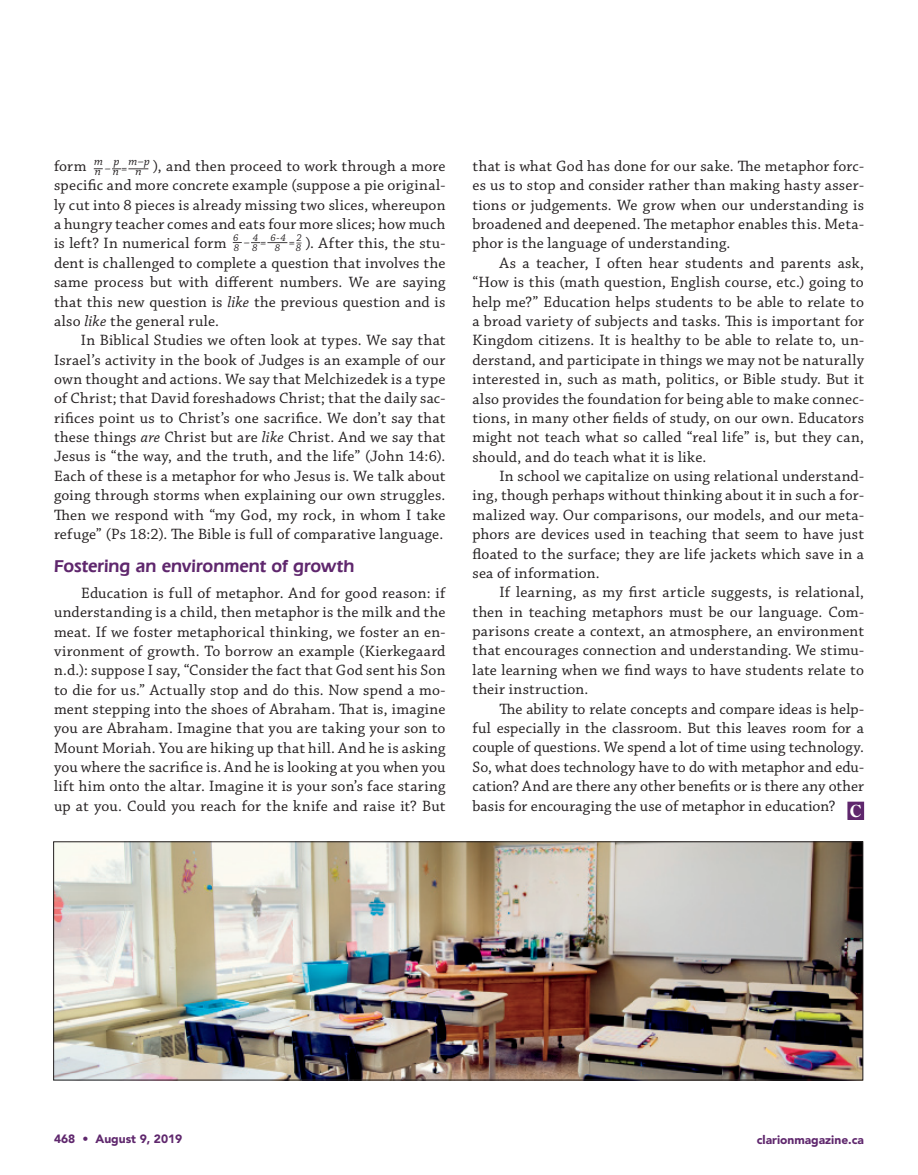
<style>
.page{position:relative;width:918px;height:1175px;background:#fff}
.page>*{position:absolute;margin:0;border:0;box-sizing:border-box;transform-origin:0 0}
.t1{font:600 18px "Eras IT Cby BT";letter-spacing:.005em;color:#5f276d}
.t2{font:700 16.5px "Century Old Style Std";color:#fff}
.t3{font:15.75px/19.4px "Chaparral Pro";letter-spacing:.015em;color:#231f20;text-align:justify}
.t4{font:900 12px "Avenir";color:#5f276d}
.t5{font:italic 12px/10.2px "Chaparral Pro";color:#231f20}
.t6{font:italic 10.5px/10.1px "Chaparral Pro";color:#231f20}
.s1{font-style:italic}
</style>
<div class="page">
<img style="left:55px;top:843px;width:806px;height:235px">
<div style="left:53px;top:841px;width:810px;height:239px;border:1px solid #231f20"></div>
<svg style="left:128px;top:168px;width:20px;height:1px"></svg>
<svg style="left:267px;top:242px;width:20px;height:1px"></svg>
<div style="left:848px;top:802px;width:16px;height:17px;background:#5f276d"></div>
<div style="left:848px;top:801px;width:16px;height:18px;border:1px solid #5f276d"></div>
<p class="t3" style="left:54px;top:157px;width:393px;text-indent:99px">), and then proceed to work through a more specific and more concrete example (suppose a pie original&shy;ly cut into 8 pieces is already missing two slices, whereupon a hungry teacher comes and eats four more slices; how much is left? In numerical form</p>
<p class="t5" style="left:94px;top:157px;width:57px">m p m–p n n</p>
<p class="t3" style="left:54px;top:157px;width:34px">form</p>
<p class="t5" style="left:105px;top:163px;width:24px">– =</p>
<p class="t5" style="left:135px;top:167px;width:8px">n</p>
<p class="t6" style="left:233px;top:233px;width:7px">6</p>
<p class="t6" style="left:234px;top:233px;width:69px;text-indent:19px">4 6-4 2<br>8 8</p>
<p class="t3" style="left:54px;top:234px;width:393px;text-indent:252px">). After this, the stu&shy;dent is challenged to complete a question that involves the same process but with different numbers. We are saying that this new question is <span class="s1">like</span> the previous question and is also <span class="s1">like</span> the general rule.</p>
<p class="t3" style="left:54px;top:331px;width:393px;text-indent:27px">In Biblical Studies we often look at types. We say that Israel’s activity in the book of Judges is an example of our own thought and actions. We say that Melchizedek is a type of Christ; that David foreshadows Christ; that the daily sac&shy;rifices point us to Christ’s one sacrifice. We don’t say that these things <span class="s1">are</span> Christ but are <span class="s1">like</span> Christ. And we say that Jesus is “the way, and the truth, and the life” (John 14:6).<br>Each of these is a metaphor for who Jesus is. We talk about going through storms when explaining our own struggles.<br>Then we respond with “my God, my rock, in whom I take refuge” (Ps 18:2). The Bible is full of comparative language.</p>
<p class="t1" style="left:54px;top:555px;width:302px">Fostering an environment of growth</p>
<p class="t3" style="left:54px;top:583px;width:393px;text-indent:27px">Education is full of metaphor. And for good reason: if understanding is a child, then metaphor is the milk and the meat. If we foster metaphorical thinking, we foster an en&shy;vironment of growth. To borrow an example (Kierkegaard n.d.): suppose I say, “Consider the fact that God sent his Son to die for us.” Actually stop and do this. Now spend a mo&shy;ment stepping into the shoes of Abraham. That is, imagine you are Abraham. Imagine that you are taking your son to Mount Moriah. You are hiking up that hill. And he is asking you where the sacrifice is. And he is looking at you when you lift him onto the altar. Imagine it is your son’s face staring up at you. Could you reach for the knife and raise it? But</p>
<p class="t5" style="left:244px;top:237px;width:24px">– =</p>
<p class="t5" style="left:289px;top:237px;width:15px">=–</p>
<p class="t6" style="left:275px;top:243px;width:7px">8</p>
<p class="t6" style="left:296px;top:243px;width:7px">8</p>
<p class="t3" style="left:472px;top:157px;width:393px">that is what God has done for our sake. The metaphor forc&shy;es us to stop and consider rather than making hasty asser&shy;tions or judgements. We grow when our understanding is broadened and deepened. The metaphor enables this. Meta&shy;phor is the language of understanding.</p>
<p class="t3" style="left:472px;top:254px;width:393px;text-indent:27px">As a teacher, I often hear students and parents ask, “How is this (math question, English course, etc.) going to help me?” Education helps students to be able to relate to a broad variety of subjects and tasks. This is important for Kingdom citizens. It is healthy to be able to relate to, un&shy;derstand, and participate in things we may not be naturally interested in, such as math, politics, or Bible study. But it also provides the foundation for being able to make connec&shy;tions, in many other fields of study, on our own. Educators might not teach what so called “real life” is, but they can, should, and do teach what it is like.</p>
<p class="t3" style="left:472px;top:467px;width:393px;text-indent:27px">In school we capitalize on using relational understand&shy;ing, though perhaps without thinking about it in such a for&shy;malized way. Our comparisons, our models, and our meta&shy;phors are devices used in teaching that seem to have just floated to the surface; they are life jackets which save in a sea of information.</p>
<p class="t3" style="left:472px;top:583px;width:393px;text-indent:27px">If learning, as my first article suggests, is relational, then in teaching metaphors must be our language. Com&shy;parisons create a context, an atmosphere, an environment that encourages connection and understanding. We stimu&shy;late learning when we find ways to have students relate to their instruction.</p>
<p class="t3" style="left:472px;top:699px;width:393px;text-indent:27px">The ability to relate concepts and compare ideas is help&shy;ful especially in the classroom. But this leaves room for a couple of questions. We spend a lot of time using technology.<br>So, what does technology have to do with metaphor and edu&shy;cation? And are there any other benefits or is there any other basis for encouraging the use of metaphor in education?</p>
<p class="t2" style="left:850px;top:800px;width:13px">C</p>
<p class="t4" style="left:54px;top:1131px;width:130px">468 • August 9, 2019</p>
<p class="t4" style="left:757px;top:1132px;width:109px">clarionmagazine.ca</p>
</div>
